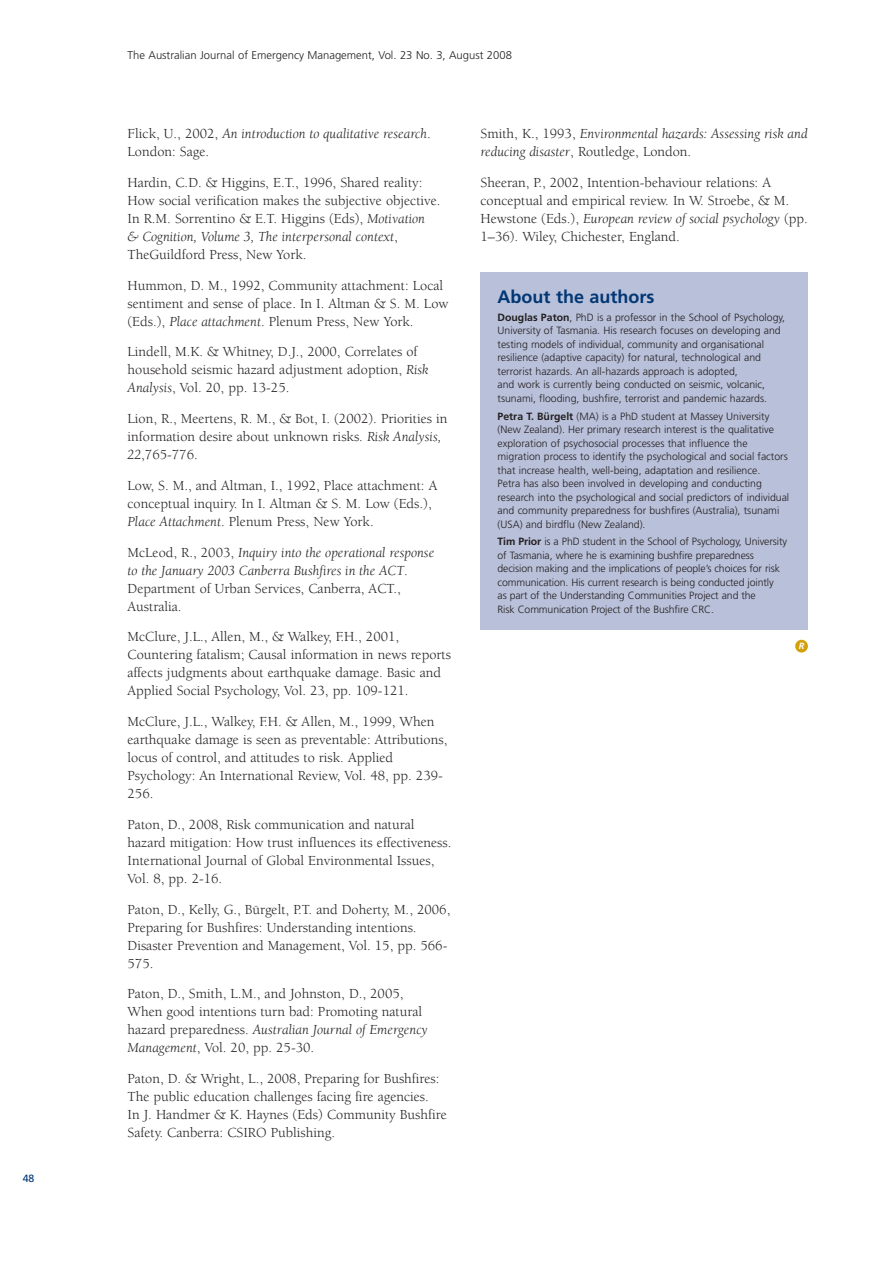
<style>
.page{position:relative;width:893px;height:1263px;background:#fff}
.page>*{position:absolute;margin:0;border:0;box-sizing:border-box;transform-origin:0 0}
.t1{font:700 18px "Frutiger";color:#013775}
.t2{font:14.25px/18px "Berkeley";color:#231f20}
.t3{font:italic 14.25px/18px "Berkeley";color:#231f20}
.t4{font:300 11.25px "Frutiger";color:#231f20}
.t5{font:300 10.5px/13.5px "Frutiger";color:#231f20}
.t6{font:10.5px "Frutiger";color:#013775}
.t7{font:italic 700 9px "Frutiger";color:#fff}
.s1{font-style:normal}
.s2{font-style:italic}
.s3{font-weight:700}
</style>
<div class="page">
<div style="left:480px;top:272px;width:328px;height:358px;background:#b9c0d9"></div>
<div style="left:795px;top:640px;width:13px;height:12px;background:#d4a00c;border-radius:50%"></div>
<p class="t6" style="left:23px;top:1172px;width:13px">48</p>
<p class="t4" style="left:128px;top:49px;width:386px">The Australian Journal of Emergency Management, Vol. 23 No. 3, August 2008</p>
<p class="t3" style="left:128px;top:125px;width:305px"><span class="s1">Flick, U., 2002,</span> An introduction to qualitative research<span class="s1">.<br>London: Sage.</span></p>
<p class="t2" style="left:128px;top:174px;width:315px">Hardin, C.D. &amp; Higgins, E.T., 1996, Shared reality:<br>How social verification makes the subjective objective.<br>In R.M. Sorrentino &amp; E.T. Higgins (Eds), <span class="s2">Motivation<br>&amp; Cognition, Volume 3, The interpersonal context</span>, TheGuildford Press, New York.</p>
<p class="t2" style="left:128px;top:276px;width:322px">Hummon, D. M., 1992, Community attachment: Local sentiment and sense of place. In I. Altman &amp; S. M. Low (Eds.), <span class="s2">Place attachment</span>. Plenum Press, New York.</p>
<p class="t2" style="left:128px;top:343px;width:302px">Lindell, M.K. &amp; Whitney, D.J., 2000, Correlates of household seismic hazard adjustment adoption, <span class="s2">Risk<br>Analysis</span>, Vol. 20, pp. 13-25.</p>
<p class="t2" style="left:128px;top:410px;width:322px">Lion, R., Meertens, R. M., &amp; Bot, I. (2002). Priorities in information desire about unknown risks. <span class="s2">Risk Analysis,<br>22</span>,765-776.</p>
<p class="t2" style="left:128px;top:477px;width:311px">Low, S. M., and Altman, I., 1992, Place attachment: A conceptual inquiry. In I. Altman &amp; S. M. Low (Eds.),<br><span class="s2">Place Attachment</span>. Plenum Press, New York.</p>
<p class="t3" style="left:128px;top:544px;width:308px"><span class="s1">McLeod, R., 2003,</span> Inquiry into the operational response to the January 2003 Canberra Bushfires in the ACT<span class="s1">.<br>Department of Urban Services, Canberra, ACT., Australia.</span></p>
<p class="t2" style="left:128px;top:628px;width:325px">McClure, J.L., Allen, M., &amp; Walkey, F.H., 2001, Countering fatalism; Causal information in news reports affects judgments about earthquake damage. Basic and Applied Social Psychology, Vol. 23, pp. 109-121.</p>
<p class="t2" style="left:128px;top:713px;width:321px">McClure, J.L., Walkey, F.H. &amp; Allen, M., 1999, When earthquake damage is seen as preventable: Attributions, locus of control, and attitudes to risk. Applied Psychology: An International Review, Vol. 48, pp. 239- 256.</p>
<p class="t2" style="left:128px;top:816px;width:325px">Paton, D., 2008, Risk communication and natural hazard mitigation: How trust influences its effectiveness.<br>International Journal of Global Environmental Issues, Vol. 8, pp. 2-16.</p>
<p class="t2" style="left:128px;top:900px;width:324px">Paton, D., Kelly, G., Bürgelt, P.T. and Doherty, M., 2006, Preparing for Bushfires: Understanding intentions.<br>Disaster Prevention and Management, Vol. 15, pp. 566- 575.</p>
<p class="t2" style="left:128px;top:985px;width:302px">Paton, D., Smith, L.M., and Johnston, D., 2005, When good intentions turn bad: Promoting natural hazard preparedness. <span class="s2">Australian Journal of Emergency Management</span>, Vol. 20, pp. 25-30.</p>
<p class="t2" style="left:128px;top:1070px;width:321px">Paton, D. &amp; Wright, L., 2008, Preparing for Bushfires:<br>The public education challenges facing fire agencies.<br>In J. Handmer &amp; K. Haynes (Eds) Community Bushfire Safety. Canberra: CSIRO Publishing.</p>
<p class="t3" style="left:480px;top:125px;width:329px"><span class="s1">Smith, K., 1993,</span> Environmental hazards: Assessing risk and reducing disaster<span class="s1">, Routledge, London.</span></p>
<p class="t2" style="left:480px;top:174px;width:329px">Sheeran, P., 2002, Intention-behaviour relations: A conceptual and empirical review. In W. Stroebe, &amp; M.<br>Hewstone (Eds.), <span class="s2">European review of social psychology</span> (pp.<br>1–36). Wiley, Chichester, England.</p>
<p class="t1" style="left:497px;top:286px;width:159px">About the authors</p>
<p class="t5" style="left:497px;top:310px;width:289px"><span class="s3">Douglas Paton</span>, PhD is a professor in the School of Psychology, University of Tasmania. His research focuses on developing and testing models of individual, community and organisational resilience (adaptive capacity) for natural, technological and terrorist hazards. An all-hazards approach is adopted,<br>and work is currently being conducted on seismic, volcanic, tsunami, flooding, bushfire, terrorist and pandemic hazards.</p>
<p class="t5" style="left:497px;top:409px;width:293px"><span class="s3">Petra T. Bürgelt</span> (MA) is a PhD student at Massey University (New Zealand). Her primary research interest is the qualitative exploration of psychosocial processes that influence the migration process to identify the psychological and social factors that increase health, well-being, adaptation and resilience.<br>Petra has also been involved in developing and conducting research into the psychological and social predictors of individual and community preparedness for bushfires (Australia), tsunami (USA) and birdflu (New Zealand).</p>
<p class="t5" style="left:497px;top:535px;width:291px"><span class="s3">Tim Prior</span> is a PhD student in the School of Psychology, University of Tasmania, where he is examining bushfire preparedness decision making and the implications of people’s choices for risk communication. His current research is being conducted jointly<br>as part of the Understanding Communities Project and the<br>Risk Communication Project of the Bushfire CRC.</p>
<p class="t7" style="left:799px;top:640px;width:7px">R</p>
</div>
